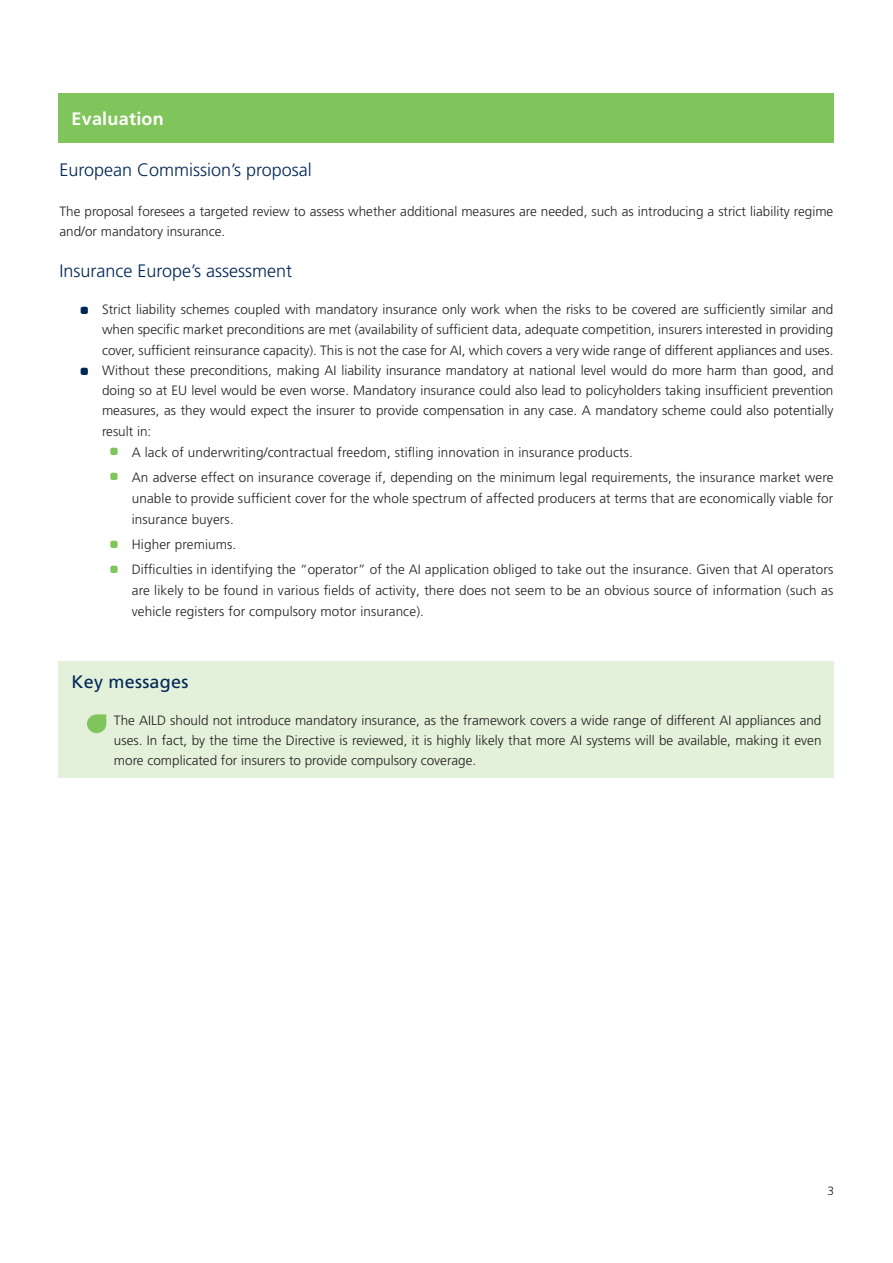
<style>
.page{position:relative;width:893px;height:1263px;background:#fff}
.page>*{position:absolute;margin:0;border:0;box-sizing:border-box;transform-origin:0 0}
.t1{font:300 18px "Frutiger LT Pro";color:#002756}
.t2{font:18px "Frutiger LT Pro";letter-spacing:.015em;color:#002756}
.t3{font:700 18px "Frutiger LT Pro";letter-spacing:.015em;color:#fff}
.t4{font:300 13.5px/20.2px "Frutiger LT Pro";color:#231f20;text-align:justify}
.t5{font:300 12px "Frutiger LT Pro";color:#231f20}
.s1{color:#002756}
.s2{color:#80c55b}
</style>
<div class="page">
<div style="left:59px;top:94px;width:775px;height:49px;background:#80c55b"></div>
<div style="left:59px;top:661px;width:775px;height:117px;background:#e3f0da"></div>
<svg style="left:87px;top:714px;width:20px;height:20px"></svg>
<h1 class="t3" style="left:71px;top:108px;width:94px">Evaluation</h1>
<h1 class="t1" style="left:60px;top:159px;width:254px">European Commission’s proposal</h1>
<p class="t4" style="left:60px;top:201px;width:775px">The proposal foresees a targeted review to assess whether additional measures are needed, such as introducing a strict liability regime and/or mandatory insurance.</p>
<h1 class="t1" style="left:60px;top:260px;width:234px">Insurance Europe’s assessment</h1>
<p class="t4" style="left:102px;top:299px;width:733px;text-indent:-21px"><span class="s1">•</span> Strict liability schemes coupled with mandatory insurance only work when the risks to be covered are sufficiently similar and when specific market preconditions are met (availability of sufficient data, adequate competition, insurers interested in providing cover, sufficient reinsurance capacity). This is not the case for AI, which covers a very wide range of different appliances and uses.</p>
<p class="t4" style="left:102px;top:360px;width:733px;text-indent:-21px"><span class="s1">•</span> Without these preconditions, making AI liability insurance mandatory at national level would do more harm than good, and doing so at EU level would be even worse. Mandatory insurance could also lead to policyholders taking insufficient prevention measures, as they would expect the insurer to provide compensation in any case. A mandatory scheme could also potentially result in:</p>
<p class="t4" style="left:111px;top:442px;width:524px"><span class="s2">•</span> A lack of underwriting/contractual freedom, stifling innovation in insurance products.</p>
<p class="t4" style="left:132px;top:467px;width:703px;line-height:21px;text-indent:-21px"><span class="s2">•</span> An adverse effect on insurance coverage if, depending on the minimum legal requirements, the insurance market were unable to provide sufficient cover for the whole spectrum of affected producers at terms that are economically viable for insurance buyers.</p>
<p class="t4" style="left:111px;top:534px;width:127px"><span class="s2">•</span> Higher premiums.</p>
<p class="t4" style="left:132px;top:559px;width:703px;line-height:21px;text-indent:-21px"><span class="s2">•</span> Difficulties in identifying the “operator” of the AI application obliged to take out the insurance. Given that AI operators are likely to be found in various fields of activity, there does not seem to be an obvious source of information (such as vehicle registers for compulsory motor insurance).</p>
<h1 class="t2" style="left:71px;top:671px;width:119px">Key messages</h1>
<p class="t4" style="left:114px;top:710px;width:709px;text-indent:-21px"><span class="s1">•</span> The AILD should not introduce mandatory insurance, as the framework covers a wide range of different AI appliances and uses. In fact, by the time the Directive is reviewed, it is highly likely that more AI systems will be available, making it even more complicated for insurers to provide compulsory coverage.</p>
<p class="t5" style="left:827px;top:1184px;width:8px">3</p>
</div>
